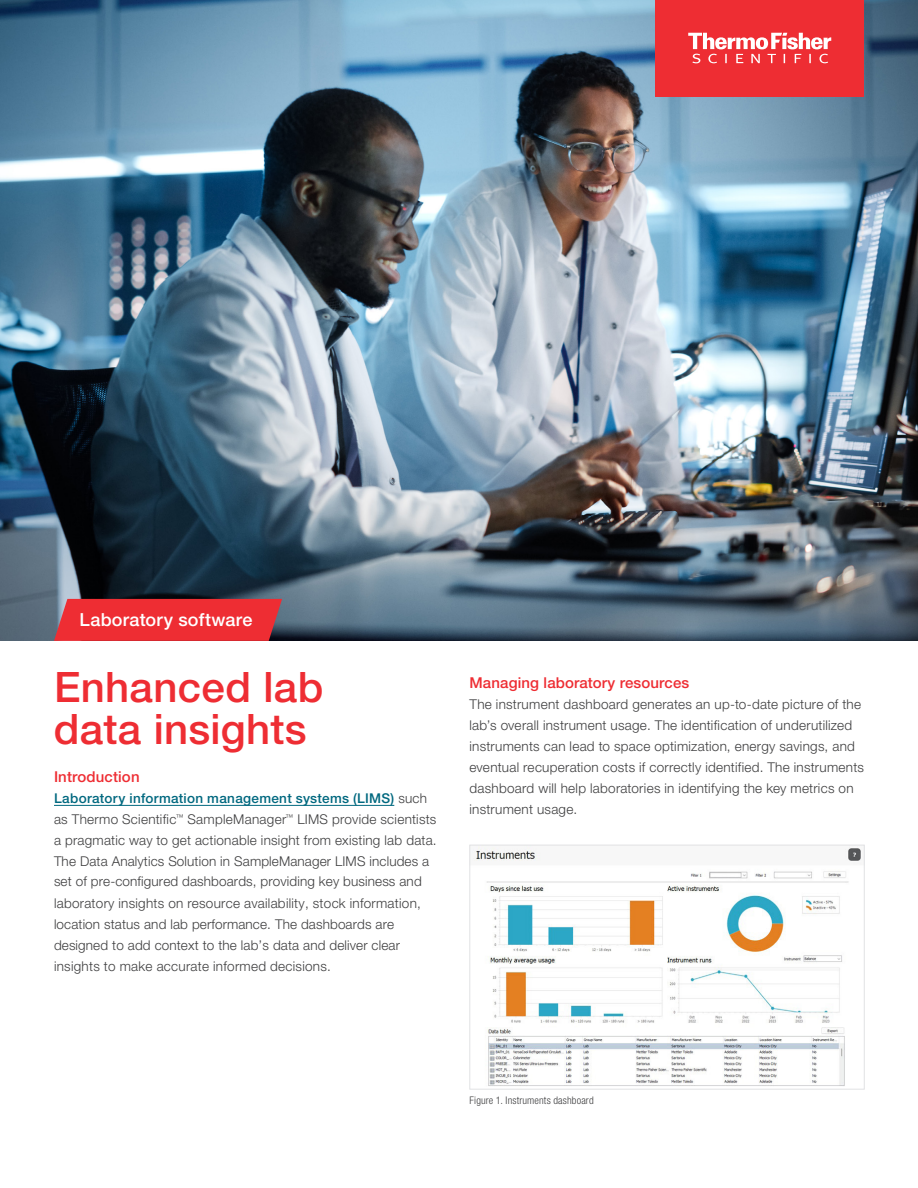
<style>
.page{position:relative;width:918px;height:1188px;background:#fff}
.page>*{position:absolute;margin:0;border:0;box-sizing:border-box;transform-origin:0 0}
.Body__Copy__No_Baseline{font:500 42px/42px "Helvetica Neue LTW1 G";letter-spacing:.005em;color:#ee2d33}
.t1{font:500 18px "Helvetica Neue LTW1 G";letter-spacing:.015em;color:#fff}
.Body__Copy__No_Baseline-2{font:500 15px "Helvetica Neue LTW1 G";letter-spacing:.01em;color:#ee2d33}
.Body__Copy__No_Baseline-3{font:300 13.5px/21px "Helvetica Neue LTW1 G";letter-spacing:.02em;color:#3e3e3f}
.Table_footnote{font:300 condensed 10.5px "Helvetica Neue LTW1 G";letter-spacing:.015em;color:#3e3e3f}
.s1{font-weight:500;color:#00687f}
</style>
<div class="page">
<img style="left:0;top:0;width:918px;height:641px">
<svg style="left:54px;top:599px;width:228px;height:42px;background:#e43037"></svg>
<img style="left:473px;top:847px;width:388px;height:239px">
<div style="left:470px;top:845px;width:394px;height:244px;border:1px solid #e1e2e4"></div>
<div style="left:656px;top:0;width:208px;height:96px;background:#ee2d33"></div>
<svg style="left:688px;top:33px;width:143px;height:30px"></svg>
<hr style="left:54px;top:805px;width:340px;height:1px;background:#00687f">
<p class="t1" style="left:80px;top:609px;width:174px">Laboratory software</p>
<p class="Body__Copy__No_Baseline" style="left:54px;top:667px;width:271px">Enhanced lab data insights</p>
<p class="Body__Copy__No_Baseline-2" style="left:54px;top:768px;width:87px">Introduction</p>
<p class="Body__Copy__No_Baseline-3" style="left:54px;top:788px;width:384px"><span class="s1">Laboratory information management systems (LIMS)</span> such as Thermo Scientific<sup>™</sup> SampleManager<sup>™</sup> LIMS provide scientists a pragmatic way to get actionable insight from existing lab data.<br>The Data Analytics Solution in SampleManager LIMS includes a set of pre-configured dashboards, providing key business and</p>
<p class="Body__Copy__No_Baseline-3" style="left:54px;top:893px;width:368px">laboratory insights on resource availability, stock information, location status and lab performance. The dashboards are designed to add context to the lab’s data and deliver clear insights to make accurate informed decisions.</p>
<p class="Body__Copy__No_Baseline-2" style="left:470px;top:673px;width:221px">Managing laboratory resources</p>
<p class="Body__Copy__No_Baseline-3" style="left:470px;top:693px;width:396px">The instrument dashboard generates an up-to-date picture of the lab’s overall instrument usage. The identification of underutilized instruments can lead to space optimization, energy savings, and eventual recuperation costs if correctly identified. The instruments dashboard will help laboratories in identifying the key metrics on instrument usage.</p>
<p class="Table_footnote" style="left:470px;top:1095px;width:126px">Figure 1. Instruments dashboard</p>
</div>
